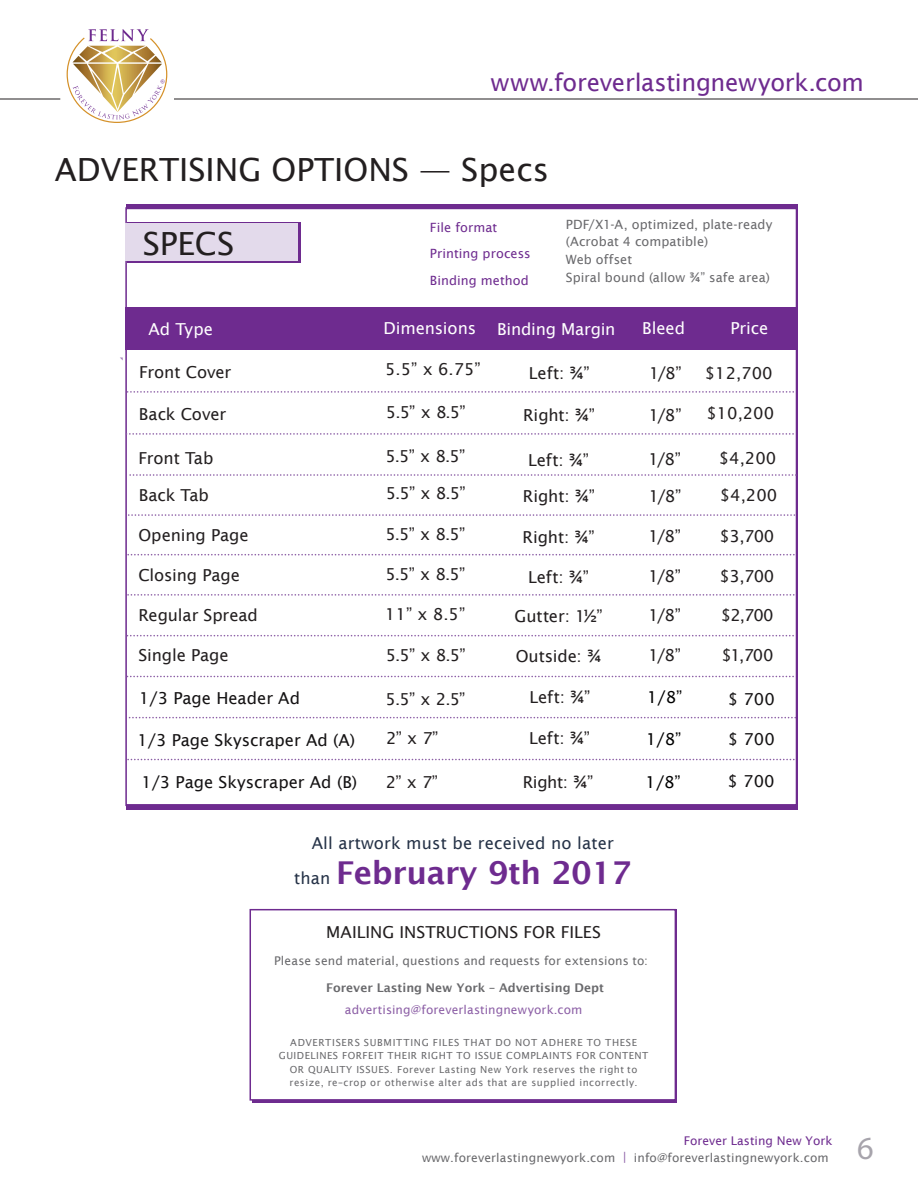
<style>
.page{position:relative;width:918px;height:1188px;background:#fff}
.page>*{position:absolute;margin:0;border:0;box-sizing:border-box;transform-origin:0 0}
.t1{font:32.25px "Myriad Pro";color:#a7a4ac}
.t2{font:31.95px "Lucida Sans";color:#231f20}
.t3{font:600 31.5px "Lucida Sans";letter-spacing:-.01em;color:#6e2b8f}
.t4{font:24px "Lucida Sans";letter-spacing:-.01em;color:#6e2b8f}
.t5{font:16.5px "Lucida Sans";letter-spacing:-.005em;color:#231f20}
.t6{font:16.5px "Lucida Sans";color:#141213}
.t7{font:16.5px "Lucida Sans";letter-spacing:-.015em;color:#fff}
.t8{font:16.5px "Lucida Sans";letter-spacing:.01em;color:#253247}
.t9{font:16.5px "Lucida Sans";color:#000}
.t10{font:12.75px/17.5px "Lucida Sans";letter-spacing:.01em;color:#69696c}
.t11{font:12.75px/26.4px "Lucida Sans";letter-spacing:.005em;color:#6e2b8f}
.t12{font:12px/16.5px "Lucida Sans";letter-spacing:.01em;color:#69696c}
.t13{font:600 12px/22.5px "Lucida Sans";color:#69696c;text-align:center}
.t14{font:9.75px/13.5px "Lucida Sans";letter-spacing:.05em;color:#69696c;text-align:center}
.s1{font-weight:400;font-size:16.5px;color:#253247}
.s2{font-weight:400;color:#8c5fa6}
.s3{color:#6e2b8f}
.s4{color:#8c5fa6}
</style>
<div class="page">
<hr style="left:0;top:99px;width:60px;height:1px;background:#231f20">
<hr style="left:174px;top:99px;width:744px;height:1px;background:#231f20">
<svg style="left:66px;top:29px;width:102px;height:94px"></svg>
<div style="left:250px;top:909px;width:426px;height:192px;background:#fff;border:2px solid #6e2b8f"></div>
<div style="left:125px;top:207px;width:672px;height:599px;background:#fff;border:2px solid #6e2b8f"></div>
<div style="left:127px;top:223px;width:174px;height:40px;background:#6e2b8f"></div>
<div style="left:126px;top:223px;width:172px;height:38px;background:#e3daeb"></div>
<div style="left:125px;top:307px;width:671px;height:43px;background:#6e2b8f"></div>
<svg style="left:128px;top:391px;width:666px;height:2px"></svg>
<svg style="left:130px;top:474px;width:666px;height:2px"></svg>
<svg style="left:128px;top:594px;width:666px;height:2px"></svg>
<svg style="left:129px;top:514px;width:666px;height:2px"></svg>
<svg style="left:127px;top:635px;width:667px;height:1px"></svg>
<svg style="left:127px;top:676px;width:667px;height:1px"></svg>
<svg style="left:130px;top:717px;width:666px;height:1px"></svg>
<svg style="left:126px;top:433px;width:668px;height:2px"></svg>
<svg style="left:128px;top:554px;width:666px;height:2px"></svg>
<svg style="left:128px;top:759px;width:666px;height:1px"></svg>
<h3 class="t4" style="left:491px;top:68px;width:375px">www.foreverlastingnewyork.com</h3>
<p class="t2" style="left:55px;top:151px;width:496px">ADVERTISING OPTIONS — Specs</p>
<p class="t2" style="left:143px;top:225px;width:93px">SPECS</p>
<p class="t11" style="left:430px;top:214px;width:102px">File format<br>Printing process<br>Binding method</p>
<p class="t10" style="left:566px;top:215px;width:208px">PDF/X1-A, optimized, plate-ready (Acrobat 4 compatible)<br>Web offset<br>Spiral bound (allow ¾” safe area)</p>
<p class="t7" style="left:149px;top:319px;width:66px">Ad Type</p>
<p class="t7" style="left:384px;top:319px;width:94px">Dimensions</p>
<p class="t7" style="left:497px;top:320px;width:120px">Binding Margin</p>
<p class="t7" style="left:642px;top:319px;width:44px">Bleed</p>
<p class="t7" style="left:730px;top:318px;width:39px">Price</p>
<p class="t5" style="left:385px;top:360px;width:97px">5.5” x 6.75”</p>
<p class="t5" style="left:386px;top:403px;width:81px">5.5” x 8.5”</p>
<p class="t5" style="left:385px;top:447px;width:81px">5.5” x 8.5”</p>
<p class="t5" style="left:386px;top:484px;width:81px">5.5” x 8.5”</p>
<p class="t5" style="left:385px;top:524px;width:81px">5.5” x 8.5”</p>
<p class="t5" style="left:385px;top:565px;width:81px">5.5” x 8.5”</p>
<p class="t5" style="left:385px;top:604px;width:81px">11” x 8.5”</p>
<p class="t5" style="left:386px;top:646px;width:81px">5.5” x 8.5”</p>
<p class="t5" style="left:139px;top:363px;width:94px">Front Cover</p>
<p class="t5" style="left:139px;top:405px;width:89px">Back Cover</p>
<p class="t5" style="left:138px;top:449px;width:76px">Front Tab</p>
<p class="t5" style="left:139px;top:485px;width:72px">Back Tab</p>
<p class="t5" style="left:138px;top:526px;width:112px">Opening Page</p>
<p class="t5" style="left:138px;top:566px;width:103px">Closing Page</p>
<p class="t5" style="left:138px;top:605px;width:121px">Regular Spread</p>
<p class="t5" style="left:138px;top:645px;width:92px">Single Page</p>
<p class="t5" style="left:705px;top:363px;width:69px">$12,700</p>
<p class="t5" style="left:706px;top:404px;width:69px">$10,200</p>
<p class="t5" style="left:719px;top:449px;width:59px">$4,200</p>
<p class="t5" style="left:720px;top:486px;width:59px">$4,200</p>
<p class="t5" style="left:720px;top:527px;width:56px">$3,700</p>
<p class="t5" style="left:720px;top:566px;width:56px">$3,700</p>
<p class="t5" style="left:721px;top:605px;width:54px">$2,700</p>
<p class="t5" style="left:722px;top:646px;width:54px">$1,700</p>
<p class="t5" style="left:649px;top:363px;width:34px">1/8”</p>
<p class="t5" style="left:649px;top:406px;width:34px">1/8”</p>
<p class="t5" style="left:648px;top:450px;width:34px">1/8”</p>
<p class="t5" style="left:649px;top:486px;width:34px">1/8”</p>
<p class="t5" style="left:648px;top:527px;width:34px">1/8”</p>
<p class="t5" style="left:648px;top:567px;width:34px">1/8”</p>
<p class="t5" style="left:648px;top:606px;width:34px">1/8”</p>
<p class="t5" style="left:648px;top:646px;width:34px">1/8”</p>
<p class="t5" style="left:529px;top:364px;width:62px">Left: ¾”</p>
<p class="t5" style="left:523px;top:406px;width:73px">Right: ¾”</p>
<p class="t5" style="left:528px;top:450px;width:62px">Left: ¾”</p>
<p class="t5" style="left:523px;top:487px;width:73px">Right: ¾”</p>
<p class="t5" style="left:523px;top:528px;width:73px">Right: ¾”</p>
<p class="t5" style="left:528px;top:567px;width:62px">Left: ¾”</p>
<p class="t5" style="left:515px;top:607px;width:89px">Gutter: 1½”</p>
<p class="t5" style="left:516px;top:647px;width:87px">Outside: ¾</p>
<p class="t5" style="left:386px;top:690px;width:81px">5.5” x 2.5”</p>
<p class="t5" style="left:530px;top:688px;width:62px">Left: ¾”</p>
<p class="t5" style="left:529px;top:729px;width:62px">Left: ¾”</p>
<p class="t9" style="left:647px;top:688px;width:37px">1/8”</p>
<p class="t9" style="left:646px;top:730px;width:37px">1/8”</p>
<p class="t6" style="left:139px;top:688px;width:162px">1/3 Page Header Ad</p>
<p class="t6" style="left:137px;top:730px;width:219px">1/3 Page Skyscraper Ad (A)</p>
<p class="t6" style="left:728px;top:689px;width:48px">$ 700</p>
<p class="t6" style="left:728px;top:730px;width:48px">$ 700</p>
<p class="t5" style="left:386px;top:729px;width:54px">2” x 7”</p>
<p class="t5" style="left:386px;top:772px;width:54px">2” x 7”</p>
<p class="t6" style="left:141px;top:773px;width:217px">1/3 Page Skyscraper Ad (B)</p>
<p class="t5" style="left:523px;top:772px;width:72px">Right: ¾”</p>
<p class="t9" style="left:646px;top:772px;width:37px">1/8”</p>
<p class="t6" style="left:728px;top:772px;width:48px">$ 700</p>
<p class="t8" style="left:312px;top:834px;width:304px">All artwork must be received no later</p>
<p class="t3" style="left:294px;top:854px;width:339px"><span class="s1">than</span> February 9th 2017</p>
<p class="t5" style="left:326px;top:923px;width:276px">MAILING INSTRUCTIONS FOR FILES</p>
<p class="t12" style="left:274px;top:952px;width:375px">Please send material, questions and requests for extensions to:</p>
<p class="t13" style="left:326px;top:976px;width:279px">Forever Lasting New York – Advertising Dept <span class="s2">advertising@foreverlastingnewyork.com</span></p>
<p class="t14" style="left:279px;top:1035px;width:371px">ADVERTISERS SUBMITTING FILES THAT DO NOT ADHERE TO THESE GUIDELINES FORFEIT THEIR RIGHT TO ISSUE COMPLAINTS FOR CONTENT OR QUALITY ISSUES. Forever Lasting New York reserves the right to resize, re–crop or otherwise alter ads that are supplied incorrectly.</p>
<p class="t12" style="left:422px;top:1133px;width:412px;text-indent:262px"><span class="s3">Forever Lasting New York </span>www.foreverlastingnewyork.com <span class="s4">|</span> info@foreverlastingnewyork.com</p>
<h1 class="t1" style="left:857px;top:1129px;width:18px">6</h1>
</div>
